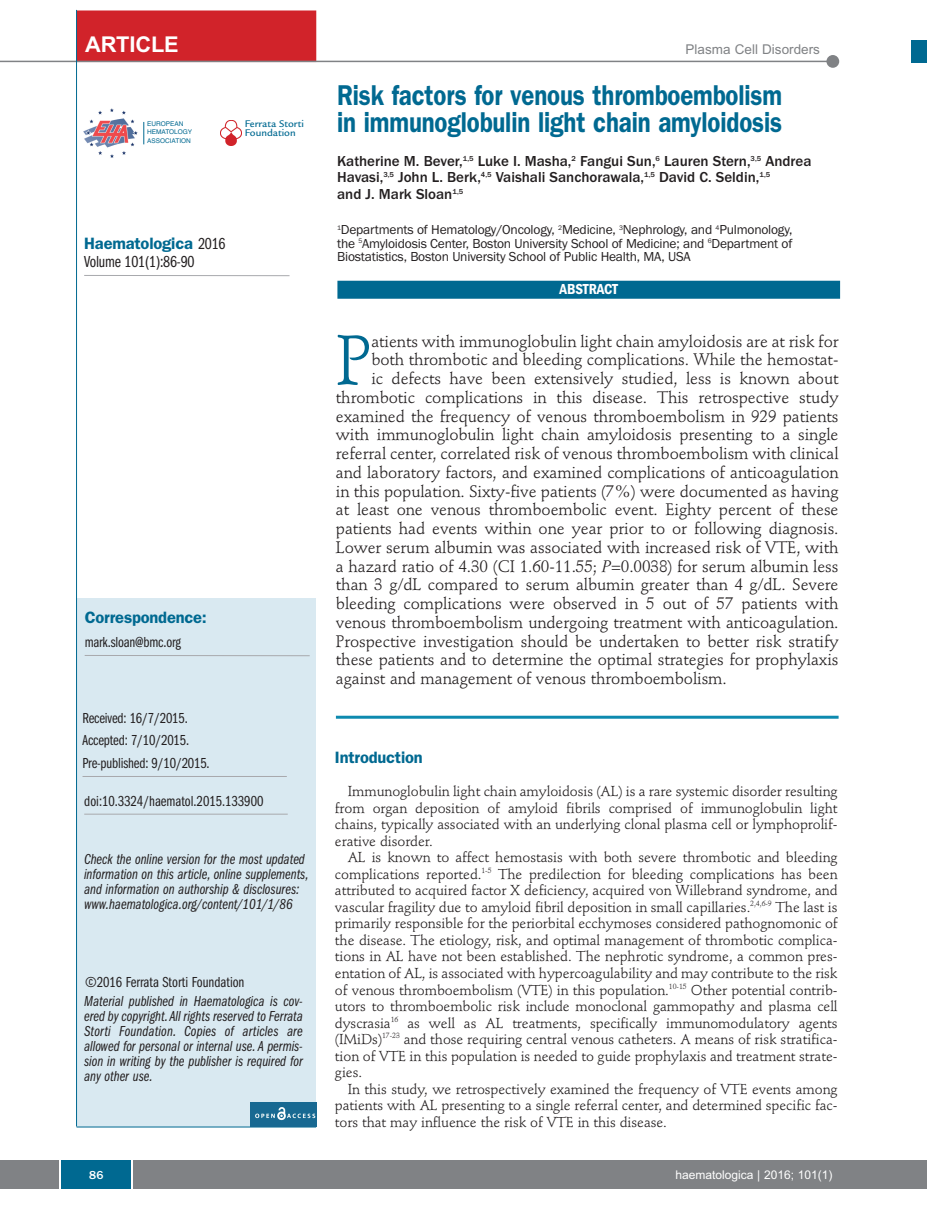
<style>
.page{position:relative;width:927px;height:1225px;background:#fff}
.page>*{position:absolute;margin:0;border:0;box-sizing:border-box;transform-origin:0 0}
.t1{font:68.85px "Stempel Schneidler";color:#006991}
.t2{font:600 28.8px/27px "Franklin Gothic";letter-spacing:-.005em;color:#006991;scale:.83 1}
.t3{font:700 21.75px "Arial";letter-spacing:-.01em;color:#fff}
.t4{font:16.5px "Stempel Schneidler";letter-spacing:-.005em;color:#231f20}
.t5{font:600 16.5px "Franklin Gothic";letter-spacing:-.01em;color:#006991}
.t6{font:16.5px "Franklin Gothic Book Cmpr";letter-spacing:-.01em;color:#231f20}
.t7{font:15px/15px "Franklin Gothic Book Cmpr Ital";color:#231f20}
.t8{font:500 15px/16.5px "Franklin Gothic";color:#231f20}
.t9{font:15px/22.5px "Franklin Gothic Book Cmpr";letter-spacing:-.01em;color:#231f20}
.t10{font:600 condensed 15px "Franklin Gothic";letter-spacing:-.005em;color:#fff}
.t11{font:14.25px/16.5px "Stempel Schneidler";letter-spacing:-.005em;color:#231f20;text-align:justify}
.t12{font:13.5px/13.5px "Franklin Gothic";letter-spacing:-.015em;color:#231f20;text-align:justify}
.t13{font:13.5px "Arial";color:#808285}
.t14{font:12px "Arial";color:#fff}
.t15{font:500 12px "Franklin Gothic";color:#fff}
.t16{font:500 10.5px/9px "Legacy Sans";color:#006991}
.t17{font:6.45px/8.7px "Helvetica";color:#006991}
.s1{font-family:"Franklin Gothic Book Cmpr";font-weight:400;color:#231f20}
.s2{font-style:italic}
</style>
<div class="page">
<div style="left:911px;top:40px;width:16px;height:22px;background:#006991"></div>
<div style="left:910px;top:1160px;width:17px;height:28px;background:#808285"></div>
<div style="left:0;top:1160px;width:910px;height:28px;background:#808285"></div>
<div style="left:61px;top:1160px;width:71px;height:28px;background:#006991"></div>
<svg style="left:60px;top:1160px;width:1px;height:28px"></svg>
<svg style="left:132px;top:1160px;width:1px;height:28px"></svg>
<div style="left:77px;top:598px;width:239px;height:529px;background:#d9e9f1"></div>
<hr style="left:83px;top:776px;width:204px;height:1px;background:#a8a9ad">
<hr style="left:85px;top:655px;width:225px;height:1px;background:#a8a9ad">
<hr style="left:77px;top:1126px;width:239px;height:1px;background:#006991">
<hr style="left:336px;top:715px;width:503px;height:3px;background:#0d8aaf">
<div style="left:337px;top:281px;width:503px;height:18px;background:#006991"></div>
<img style="left:221px;top:120px;width:20px;height:26px">
<img style="left:83px;top:108px;width:55px;height:50px">
<svg style="left:144px;top:122px;width:1px;height:22px"></svg>
<hr style="left:84px;top:275px;width:206px;height:1px;background:#a8a9ad">
<div style="left:77px;top:10px;width:239px;height:52px;background:#d1232a"></div>
<hr style="left:0;top:61px;width:830px;height:1px;background:#808285">
<div style="left:826px;top:55px;width:13px;height:13px;background:#808285;border-radius:50%"></div>
<hr style="left:84px;top:814px;width:204px;height:1px;background:#a8a9ad">
<hr style="left:76px;top:10px;width:1px;height:1116px;background:#006991">
<img style="left:250px;top:1102px;width:66px;height:24px">
<h3 class="t3" style="left:85px;top:32px;width:95px">ARTICLE</h3>
<p class="t13" style="left:686px;top:42px;width:136px">Plasma Cell Disorders</p>
<p class="t17" style="left:147px;top:119px;width:47px">EUROPEAN<br>HEMATOLOGY<br>ASSOCIATION</p>
<p class="t16" style="left:245px;top:120px;width:61px">Ferrata Storti<br>Foundation</p>
<p class="t5" style="left:84px;top:237px;width:143px">Haematologica <span class="s1">2016</span></p>
<p class="t6" style="left:84px;top:256px;width:112px">Volume 101(1):86-90</p>
<p class="t5" style="left:85px;top:612px;width:124px">Correspondence:</p>
<p class="t9" style="left:85px;top:632px;width:98px">mark.sloan@bmc.org</p>
<p class="t9" style="left:83px;top:708px;width:129px">Received: 16/7/2015.<br>Accepted: 7/10/2015.<br>Pre-published: 9/10/2015.</p>
<p class="t9" style="left:84px;top:790px;width:181px">doi:10.3324/haematol.2015.133900</p>
<p class="t7" style="left:84px;top:853px;width:226px">Check the online version for the most updated information on this article, online supplements, and information on authorship &amp; disclosures: www.haematologica.org/content/101/1/86</p>
<p class="t9" style="left:85px;top:971px;width:161px">©2016 Ferrata Storti Foundation</p>
<p class="t7" style="left:84px;top:994px;width:220px;text-align:justify">Material published in Haematologica is cov&shy;ered by copyright.All rights reserved to Ferrata Storti Foundation. Copies of articles are allowed for personal or internal use. A permis&shy;sion in writing by the publisher is required for any other use.</p>
<h2 class="t2" style="left:337px;top:84px;width:538px">Risk factors for venous thromboembolism in immunoglobulin light chain amyloidosis</h2>
<p class="t8" style="left:337px;top:152px;width:476px">Katherine M. Bever,<sup>1,5</sup> Luke I. Masha,<sup>2</sup> Fangui Sun,<sup>6</sup> Lauren Stern,<sup>3,5</sup> Andrea<br>Havasi,<sup>3,5</sup> John L. Berk,<sup>4,5</sup> Vaishali Sanchorawala,<sup>1,5</sup> David C. Seldin,<sup>1,5<br></sup>and J. Mark Sloan<sup>1,5</sup></p>
<p class="t12" style="left:337px;top:223px;width:457px"><sup>1</sup>Departments of Hematology/Oncology, <sup>2</sup>Medicine, <sup>3</sup>Nephrology, and <sup>4</sup>Pulmonology, the <sup>5</sup>Amyloidosis Center, Boston University School of Medicine; and <sup>6</sup>Department of Biostatistics, Boston University School of Public Health, MA, USA</p>
<p class="t10" style="left:559px;top:284px;width:60px">ABSTRACT</p>
<h1 class="t1" style="left:336px;top:332px;width:37px">P</h1>
<p class="t4" style="left:371px;top:334px;width:469px">atients with immunoglobulin light chain amyloidosis are at risk for</p>
<p class="t4" style="left:371px;top:353px;width:469px">both thrombotic and bleeding complications. While the hemostat-</p>
<p class="t4" style="left:371px;top:371px;width:469px">ic defects have been extensively studied, less is known about</p>
<p class="t4" style="left:336px;top:390px;width:504px">thrombotic complications in this disease. This retrospective study</p>
<p class="t4" style="left:336px;top:409px;width:504px">examined the frequency of venous thromboembolism in 929 patients</p>
<p class="t4" style="left:336px;top:428px;width:504px">with immunoglobulin light chain amyloidosis presenting to a single</p>
<p class="t4" style="left:336px;top:446px;width:504px">referral center, correlated risk of venous thromboembolism with clinical</p>
<p class="t4" style="left:336px;top:465px;width:504px">and laboratory factors, and examined complications of anticoagulation</p>
<p class="t4" style="left:336px;top:484px;width:504px">in this population. Sixty-five patients (7%) were documented as having</p>
<p class="t4" style="left:336px;top:503px;width:504px">at least one venous thromboembolic event. Eighty percent of these</p>
<p class="t4" style="left:336px;top:521px;width:504px">patients had events within one year prior to or following diagnosis.</p>
<p class="t4" style="left:336px;top:540px;width:504px">Lower serum albumin was associated with increased risk of VTE, with</p>
<p class="t4" style="left:336px;top:559px;width:504px">a hazard ratio of 4.30 (CI 1.60-11.55; <span class="s2">P</span>=0.0038) for serum albumin less</p>
<p class="t4" style="left:336px;top:578px;width:504px">than 3 g/dL compared to serum albumin greater than 4 g/dL. Severe</p>
<p class="t4" style="left:336px;top:596px;width:504px">bleeding complications were observed in 5 out of 57 patients with</p>
<p class="t4" style="left:336px;top:615px;width:504px">venous thromboembolism undergoing treatment with anticoagulation.</p>
<p class="t4" style="left:336px;top:634px;width:504px">Prospective investigation should be undertaken to better risk stratify</p>
<p class="t4" style="left:336px;top:653px;width:504px">these patients and to determine the optimal strategies for prophylaxis</p>
<p class="t4" style="left:336px;top:671px;width:392px">against and management of venous thromboembolism.</p>
<p class="t5" style="left:335px;top:752px;width:89px">Introduction</p>
<p class="t11" style="left:335px;top:784px;width:504px;text-indent:13px">Immunoglobulin light chain amyloidosis (AL) is a rare systemic disorder resulting from organ deposition of amyloid fibrils comprised of immunoglobulin light chains, typically associated with an underlying clonal plasma cell or lymphoprolif&shy;erative disorder.</p>
<p class="t11" style="left:335px;top:850px;width:504px;text-indent:13px">AL is known to affect hemostasis with both severe thrombotic and bleeding complications reported.<sup>1-5</sup> The predilection for bleeding complications has been attributed to acquired factor X deficiency, acquired von Willebrand syndrome, and vascular fragility due to amyloid fibril deposition in small capillaries.<sup>2,4,6-9</sup> The last is primarily responsible for the periorbital ecchymoses considered pathognomonic of the disease. The etiology, risk, and optimal management of thrombotic complica&shy;tions in AL have not been established. The nephrotic syndrome, a common pres&shy;entation of AL, is associated with hypercoagulability and may contribute to the risk of venous thromboembolism (VTE) in this population.<sup>10-15</sup> Other potential contrib&shy;utors to thromboembolic risk include monoclonal gammopathy and plasma cell dyscrasia<sup>16</sup> as well as AL treatments, specifically immunomodulatory agents (IMiDs)<sup>17-23</sup> and those requiring central venous catheters. A means of risk stratifica&shy;tion of VTE in this population is needed to guide prophylaxis and treatment strate&shy;gies.</p>
<p class="t11" style="left:335px;top:1081px;width:504px;text-indent:13px">In this study, we retrospectively examined the frequency of VTE events among patients with AL presenting to a single referral center, and determined specific fac&shy;tors that may influence the risk of VTE in this disease.</p>
<p class="t15" style="left:89px;top:1167px;width:16px">86</p>
<p class="t14" style="left:676px;top:1167px;width:158px">haematologica | 2016; 101(1)</p>
</div>
